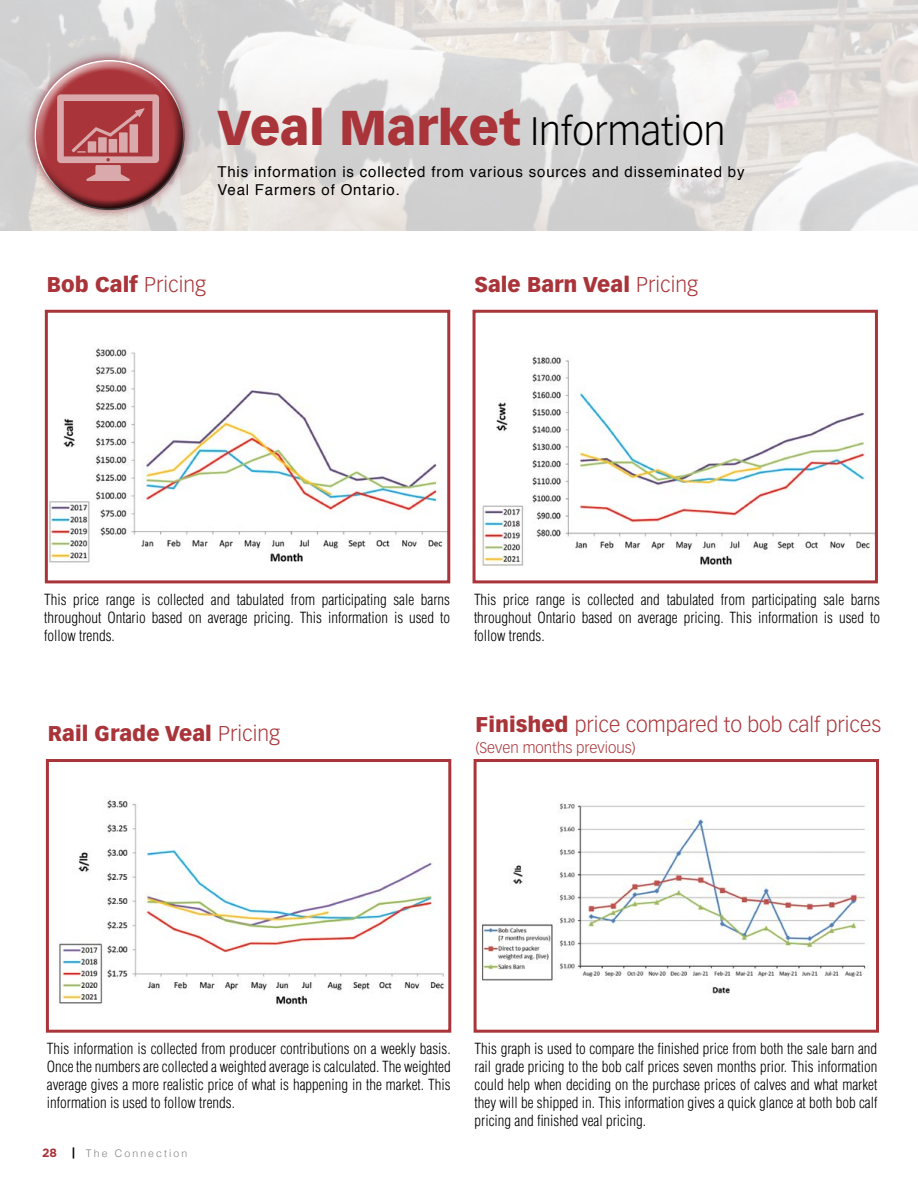
<style>
.page{position:relative;width:918px;height:1188px;background:#fff}
.page>*{position:absolute;margin:0;border:0;box-sizing:border-box;transform-origin:0 0}
.t1{font:300 39px "Vectora LT Std";color:#000}
.t2{font:900 21px "Vectora LT Std";color:#a93439}
.t3{font:300 21px "Vectora LT Std";color:#a93439}
.t4{font:300 condensed 15px/18px "Helvetica";color:#000;text-align:justify}
.t5{font:15px/18px "Helvetica";letter-spacing:.055em;color:#000}
.t6{font:300 15px "Vectora LT Std";color:#a93439}
.t7{font:300 10.5px "Helvetica";letter-spacing:.2em;color:#808285}
.s1{font-weight:900;font-size:48px;color:#a93439}
.s2{font-weight:300}
.s3{font-weight:900}
.s4{font-family:"Gotham";font-weight:700;font-size:12px;color:#a93439}
.s5{font-family:"Gotham";font-weight:700;font-size:12px;color:#000}
</style>
<div class="page">
<img style="left:0;top:0;width:918px;height:230px">
<div style="left:25px;top:50px;width:169px;height:170px;background:#8b2332;opacity:.75"></div>
<div style="left:23px;top:49px;width:159px;height:127px;background:#fff;opacity:.75"></div>
<div style="left:35px;top:83px;width:161px;height:128px;background:#000;opacity:.75"></div>
<svg style="left:57px;top:94px;width:102px;height:87px;background:#bc6367"></svg>
<img style="left:49px;top:347px;width:397px;height:216px">
<div style="left:45px;top:310px;width:405px;height:273px;border:3px solid #a93439"></div>
<img style="left:479px;top:356px;width:395px;height:210px">
<div style="left:473px;top:310px;width:405px;height:273px;border:3px solid #a93439"></div>
<img style="left:59px;top:799px;width:385px;height:206px">
<div style="left:46px;top:759px;width:405px;height:274px;border:3px solid #a93439"></div>
<img style="left:480px;top:802px;width:386px;height:192px">
<div style="left:474px;top:759px;width:405px;height:274px;border:3px solid #a93439"></div>
<p class="t1" style="left:218px;top:109px;width:510px"><span class="s1">Veal Market</span> Information</p>
<p class="t5" style="left:218px;top:163px;width:529px">This information is collected from various sources and disseminated by<br>Veal Farmers of Ontario.</p>
<p class="t2" style="left:47px;top:271px;width:161px">Bob Calf <span class="s2">Pricing</span></p>
<p class="t2" style="left:475px;top:271px;width:225px">Sale Barn Veal <span class="s2">Pricing</span></p>
<p class="t4" style="left:44px;top:590px;width:408px">This price range is collected and tabulated from participating sale barns throughout Ontario based on average pricing. This information is used to follow trends.</p>
<p class="t4" style="left:474px;top:590px;width:408px">This price range is collected and tabulated from participating sale barns throughout Ontario based on average pricing. This information is used to follow trends.</p>
<p class="t2" style="left:48px;top:720px;width:234px">Rail Grade Veal <span class="s2">Pricing</span></p>
<p class="t3" style="left:476px;top:712px;width:407px"><span class="s3">Finished</span> price compared to bob calf prices</p>
<p class="t6" style="left:476px;top:739px;width:162px">(Seven months previous)</p>
<p class="t4" style="left:47px;top:1040px;width:405px">This information is collected from producer contributions on a weekly basis.<br>Once the numbers are collected a weighted average is calculated. The weighted average gives a more realistic price of what is happening in the market. This information is used to follow trends.</p>
<p class="t4" style="left:475px;top:1040px;width:404px">This graph is used to compare the finished price from both the sale barn and rail grade pricing to the bob calf prices seven months prior. This information could help when deciding on the purchase prices of calves and what market they will be shipped in. This information gives a quick glance at both bob calf pricing and finished veal pricing.</p>
<p class="t7" style="left:42px;top:1145px;width:147px"><span class="s4">28</span> <span class="s5">|</span> The Connection</p>
</div>
